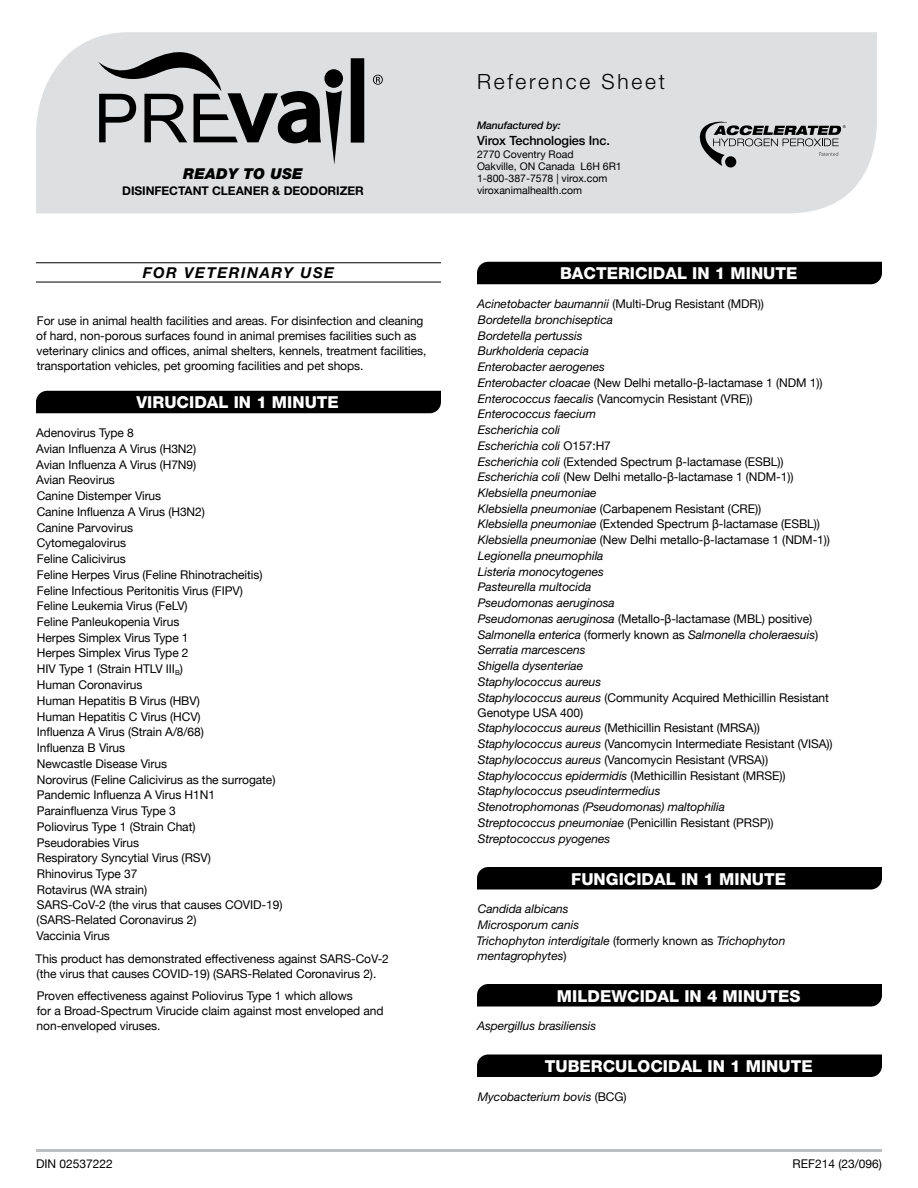
<style>
.page{position:relative;width:918px;height:1188px;background:#fff}
.page>*{position:absolute;margin:0;border:0;box-sizing:border-box;transform-origin:0 0}
.t1{font:300 21px "Helvetica Neue";letter-spacing:.13em;color:#000}
.t2{font:800 16.5px "Helvetica Neue";color:#fff}
.t3{font:italic 700 15px "Helvetica Neue";letter-spacing:.1em;color:#000}
.t4{font:italic 900 15px "Helvetica Neue";letter-spacing:.01em;color:#000}
.t5{font:500 12.75px "Helvetica Neue";letter-spacing:-.01em;color:#000}
.t6{font:italic 12px/15.8px "Helvetica Neue";letter-spacing:-.005em;color:#000}
.t7{font:12px/15.8px "Helvetica Neue";letter-spacing:-.005em;color:#000}
.t8{font:700 12px "Helvetica Neue";letter-spacing:-.005em;color:#000}
.t9{font:10.5px/12px "Helvetica Neue";color:#000}
.t10{font:italic 500 10.5px "Helvetica Neue";letter-spacing:-.01em;color:#000}
.s1{font-style:normal}
</style>
<div class="page">
<div style="left:36px;top:32px;width:841px;height:181px;background:#dedfe0"></div>
<hr style="left:36px;top:1149px;width:846px;height:3px;background:#bcbec0">
<hr style="left:36px;top:263px;width:405px;height:1px;background:#000">
<hr style="left:36px;top:282px;width:405px;height:1px;background:#000">
<div style="left:36px;top:391px;width:405px;height:22px;background:#000"></div>
<div style="left:477px;top:262px;width:405px;height:22px;background:#000"></div>
<div style="left:477px;top:867px;width:405px;height:23px;background:#000"></div>
<div style="left:477px;top:984px;width:405px;height:23px;background:#000"></div>
<div style="left:477px;top:1055px;width:405px;height:22px;background:#000"></div>
<svg style="left:351px;top:58px;width:13px;height:85px"></svg>
<svg style="left:98px;top:52px;width:244px;height:113px;background:#a3a4a4"></svg>
<svg style="left:373px;top:75px;width:10px;height:10px"></svg>
<svg style="left:725px;top:156px;width:11px;height:12px"></svg>
<svg style="left:698px;top:121px;width:148px;height:45px;background:#adadae"></svg>
<p class="t4" style="left:183px;top:164px;width:121px">READY TO USE</p>
<p class="t8" style="left:122px;top:184px;width:243px">DISINFECTANT CLEANER &amp; DEODORIZER</p>
<p class="t3" style="left:143px;top:263px;width:193px">FOR VETERINARY USE</p>
<p class="t7" style="left:36px;top:314px;width:392px;line-height:15px">For use in animal health facilities and areas. For disinfection and cleaning of hard, non-porous surfaces found in animal premises facilities such as veterinary clinics and offices, animal shelters, kennels, treatment facilities, transportation vehicles, pet grooming facilities and pet shops.</p>
<h2 class="t2" style="left:137px;top:393px;width:204px">VIRUCIDAL IN 1 MINUTE</h2>
<p class="t7" style="left:36px;top:426px;width:248px">Adenovirus Type 8<br>Avian Influenza A Virus (H3N2)<br>Avian Influenza A Virus (H7N9)<br>Avian Reovirus<br>Canine Distemper Virus<br>Canine Influenza A Virus (H3N2)<br>Canine Parvovirus<br>Cytomegalovirus<br>Feline Calicivirus<br>Feline Herpes Virus (Feline Rhinotracheitis)<br>Feline Infectious Peritonitis Virus (FIPV)<br>Feline Leukemia Virus (FeLV)<br>Feline Panleukopenia Virus<br>Herpes Simplex Virus Type 1<br>Herpes Simplex Virus Type 2<br>HIV Type 1 (Strain HTLV III<sub>B</sub>)<br>Human Coronavirus<br>Human Hepatitis B Virus (HBV)<br>Human Hepatitis C Virus (HCV)<br>Influenza A Virus (Strain A/8/68)<br>Influenza B Virus<br>Newcastle Disease Virus<br>Norovirus (Feline Calicivirus as the surrogate)<br>Pandemic Influenza A Virus H1N1<br>Parainfluenza Virus Type 3<br>Poliovirus Type 1 (Strain Chat)<br>Pseudorabies Virus<br>Respiratory Syncytial Virus (RSV)<br>Rhinovirus Type 37<br>Rotavirus (WA strain)<br>SARS-CoV-2 (the virus that causes COVID-19) (SARS-Related Coronavirus 2)<br>Vaccinia Virus</p>
<p class="t7" style="left:36px;top:952px;width:355px;line-height:15px">This product has demonstrated effectiveness against SARS-CoV-2 (the virus that causes COVID-19) (SARS-Related Coronavirus 2).</p>
<p class="t7" style="left:37px;top:989px;width:349px;line-height:15px">Proven effectiveness against Poliovirus Type 1 which allows<br>for a Broad-Spectrum Virucide claim against most enveloped and non-enveloped viruses.</p>
<h1 class="t1" style="left:477px;top:68px;width:190px">Reference Sheet</h1>
<p class="t10" style="left:477px;top:119px;width:85px">Manufactured by:</p>
<p class="t5" style="left:477px;top:133px;width:134px">Virox Technologies Inc.</p>
<p class="t9" style="left:477px;top:149px;width:146px">2770 Coventry Road<br>Oakville, ON Canada L6H 6R1<br>1-800-387-7578 | virox.com viroxanimalhealth.com</p>
<h2 class="t2" style="left:560px;top:264px;width:239px">BACTERICIDAL IN 1 MINUTE</h2>
<p class="t6" style="left:477px;top:296px;width:357px">Acinetobacter baumannii <span class="s1">(Multi-Drug Resistant (MDR))<br></span>Bordetella bronchiseptica<br>Bordetella pertussis<br>Burkholderia cepacia<br>Enterobacter aerogenes<br>Enterobacter cloacae <span class="s1">(New Delhi metallo-β-lactamase 1 (NDM 1))<br></span>Enterococcus faecalis <span class="s1">(Vancomycin Resistant (VRE))<br></span>Enterococcus faecium<br>Escherichia coli<br>Escherichia coli <span class="s1">O157:H7<br></span>Escherichia coli <span class="s1">(Extended Spectrum β-lactamase (ESBL))<br></span>Escherichia coli <span class="s1">(New Delhi metallo-β-lactamase 1 (NDM-1))<br></span>Klebsiella pneumoniae<br>Klebsiella pneumoniae <span class="s1">(Carbapenem Resistant (CRE))<br></span>Klebsiella pneumoniae <span class="s1">(Extended Spectrum β-lactamase (ESBL))<br></span>Klebsiella pneumoniae <span class="s1">(New Delhi metallo-β-lactamase 1 (NDM-1))<br></span>Legionella pneumophila<br>Listeria monocytogenes<br>Pasteurella multocida<br>Pseudomonas aeruginosa<br>Pseudomonas aeruginosa <span class="s1">(Metallo-β-lactamase (MBL) positive)<br></span>Salmonella enterica <span class="s1">(formerly known as</span> Salmonella choleraesuis<span class="s1">)<br></span>Serratia marcescens<br>Shigella dysenteriae<br>Staphylococcus aureus<br>Staphylococcus aureus <span class="s1">(Community Acquired Methicillin Resistant Genotype USA 400)<br></span>Staphylococcus aureus <span class="s1">(Methicillin Resistant (MRSA))<br></span>Staphylococcus aureus <span class="s1">(Vancomycin Intermediate Resistant (VISA))<br></span>Staphylococcus aureus <span class="s1">(Vancomycin Resistant (VRSA))<br></span>Staphylococcus epidermidis <span class="s1">(Methicillin Resistant (MRSE))<br></span>Staphylococcus pseudintermedius<br>Stenotrophomonas (Pseudomonas) maltophilia<br>Streptococcus pneumoniae <span class="s1">(Penicillin Resistant (PRSP))<br></span>Streptococcus pyogenes</p>
<h2 class="t2" style="left:571px;top:869px;width:216px">FUNGICIDAL IN 1 MINUTE</h2>
<p class="t6" style="left:477px;top:901px;width:310px">Candida albicans<br>Microsporum canis<br>Trichophyton interdigitale <span class="s1">(formerly known as</span> Trichophyton mentagrophytes<span class="s1">)</span></p>
<h2 class="t2" style="left:557px;top:986px;width:245px">MILDEWCIDAL IN 4 MINUTES</h2>
<p class="t6" style="left:477px;top:1018px;width:121px">Aspergillus brasiliensis</p>
<h2 class="t2" style="left:545px;top:1056px;width:269px">TUBERCULOCIDAL IN 1 MINUTE</h2>
<p class="t6" style="left:478px;top:1088px;width:150px">Mycobacterium bovis <span class="s1">(BCG)</span></p>
<p class="t7" style="left:36px;top:1156px;width:78px">DIN 02537222</p>
<p class="t7" style="left:793px;top:1156px;width:91px">REF214 (23/096)</p>
</div>
